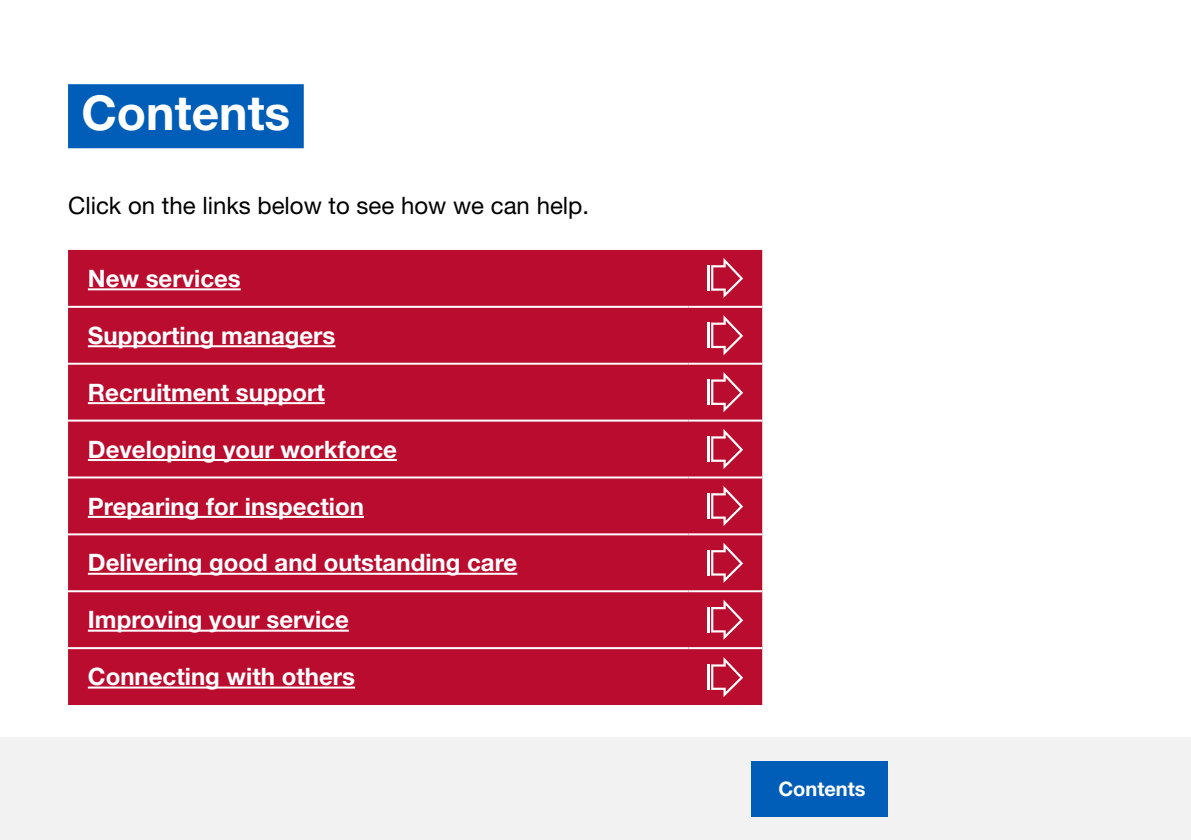
<style>
.page{position:relative;width:1191px;height:840px;background:#fff}
.page>*{position:absolute;margin:0;border:0;box-sizing:border-box;transform-origin:0 0}
.t1{font:700 48px "Helvetica Neue LT Std";color:#fff}
.t2{font:700 24px "Helvetica Neue LT Std";color:#fff}
.t3{font:24px "Helvetica Neue LT Std";color:#000}
.t4{font:700 20px "Helvetica Neue LT Std";color:#fff}
</style>
<div class="page">
<div style="left:0;top:737px;width:1191px;height:102px;background:#f2f2f2"></div>
<div style="left:751px;top:760px;width:136px;height:56px;background:#005eb8"></div>
<div style="left:68px;top:250px;width:694px;height:454px;background:#ba0c2f"></div>
<hr style="left:68px;top:305px;width:620px;height:2px;background:#fff">
<hr style="left:688px;top:305px;width:74px;height:2px;background:#fff">
<hr style="left:68px;top:362px;width:620px;height:2px;background:#fff">
<hr style="left:688px;top:362px;width:74px;height:2px;background:#fff">
<hr style="left:68px;top:419px;width:620px;height:2px;background:#fff">
<hr style="left:688px;top:419px;width:74px;height:2px;background:#fff">
<hr style="left:68px;top:476px;width:620px;height:2px;background:#fff">
<hr style="left:688px;top:476px;width:74px;height:2px;background:#fff">
<hr style="left:68px;top:533px;width:620px;height:2px;background:#fff">
<hr style="left:688px;top:533px;width:74px;height:2px;background:#fff">
<hr style="left:68px;top:590px;width:620px;height:2px;background:#fff">
<hr style="left:688px;top:590px;width:74px;height:2px;background:#fff">
<hr style="left:68px;top:646px;width:620px;height:2px;background:#fff">
<hr style="left:688px;top:646px;width:74px;height:2px;background:#fff">
<hr style="left:88px;top:288px;width:153px;height:2px;background:#fff">
<svg style="left:711px;top:258px;width:32px;height:40px"></svg>
<hr style="left:707px;top:265px;width:3px;height:25px;background:#fff">
<hr style="left:88px;top:345px;width:247px;height:2px;background:#fff">
<svg style="left:711px;top:315px;width:32px;height:40px"></svg>
<hr style="left:707px;top:322px;width:3px;height:26px;background:#fff">
<hr style="left:88px;top:402px;width:237px;height:2px;background:#fff">
<svg style="left:711px;top:372px;width:32px;height:40px"></svg>
<hr style="left:707px;top:379px;width:3px;height:25px;background:#fff">
<hr style="left:88px;top:459px;width:309px;height:2px;background:#fff">
<svg style="left:711px;top:428px;width:32px;height:41px"></svg>
<hr style="left:707px;top:436px;width:3px;height:25px;background:#fff">
<hr style="left:88px;top:515px;width:276px;height:2px;background:#fff">
<svg style="left:711px;top:485px;width:32px;height:40px"></svg>
<hr style="left:707px;top:493px;width:3px;height:25px;background:#fff">
<hr style="left:88px;top:572px;width:429px;height:2px;background:#fff">
<svg style="left:711px;top:542px;width:32px;height:40px"></svg>
<hr style="left:707px;top:550px;width:3px;height:25px;background:#fff">
<hr style="left:88px;top:629px;width:261px;height:2px;background:#fff">
<svg style="left:711px;top:599px;width:32px;height:40px"></svg>
<hr style="left:707px;top:606px;width:3px;height:26px;background:#fff">
<hr style="left:88px;top:686px;width:267px;height:2px;background:#fff">
<svg style="left:711px;top:656px;width:32px;height:40px"></svg>
<hr style="left:707px;top:664px;width:3px;height:25px;background:#fff">
<div style="left:68px;top:84px;width:236px;height:64px;background:#005eb8"></div>
<h1 class="t1" style="left:81px;top:83px;width:210px">Contents</h1>
<p class="t3" style="left:68px;top:191px;width:522px">Click on the links below to see how we can help.</p>
<p class="t2" style="left:88px;top:263px;width:154px">New services</p>
<p class="t2" style="left:88px;top:320px;width:249px">Supporting managers</p>
<p class="t2" style="left:88px;top:377px;width:238px">Recruitment support</p>
<p class="t2" style="left:88px;top:434px;width:310px">Developing your workforce</p>
<p class="t2" style="left:88px;top:491px;width:277px">Preparing for inspection</p>
<p class="t2" style="left:88px;top:547px;width:431px">Delivering good and outstanding care</p>
<p class="t2" style="left:88px;top:604px;width:262px">Improving your service</p>
<p class="t2" style="left:88px;top:661px;width:269px">Connecting with others</p>
<p class="t4" style="left:778px;top:776px;width:89px">Contents</p>
</div>
